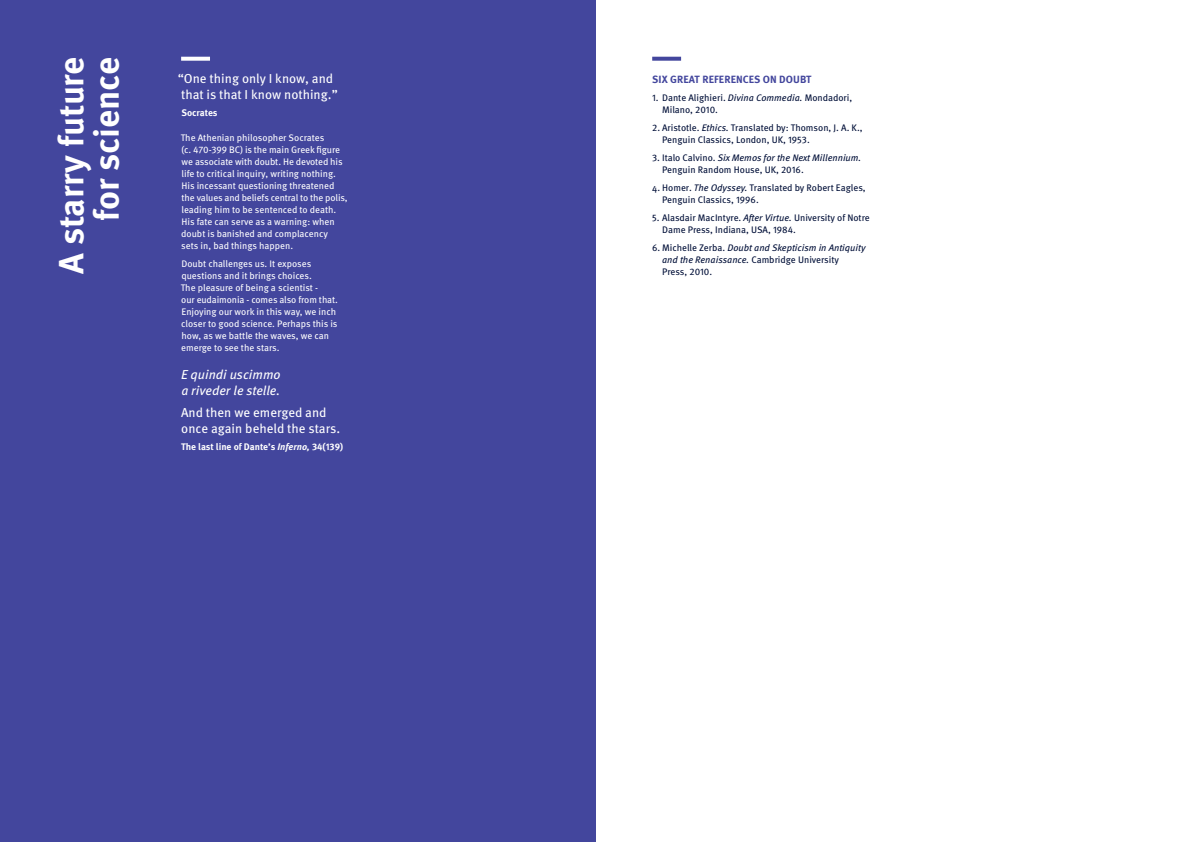
<style>
.page{position:relative;width:1191px;height:842px;background:#fff}
.page>*{position:absolute;margin:0;border:0;box-sizing:border-box;transform-origin:0 0}
.t1{font:700 35px/35.5px "Meta Pro";letter-spacing:-.005em;color:#fff;text-align:right}
.t2{font:13px/16px "Meta Pro";color:#fff}
.t3{font:italic 13px/16px "Meta Pro";color:#fff}
.t4{font:700 10.5px "Meta Pro";letter-spacing:.01em;color:#43469d}
.t5{font:9.5px/12px "Meta Pro";letter-spacing:-.005em;color:#fff}
.t6{font:9.5px/12px "Meta Pro";color:#000f38}
.t7{font:italic 9.5px/12px "Meta Pro";color:#000f38}
.t8{font:700 9.5px "Meta Pro";color:#fff}
.s1{font-style:italic}
.s2{font-style:normal}
</style>
<div class="page">
<div style="left:0;top:0;width:595px;height:842px;background:#43469d"></div>
<svg style="left:181px;top:57px;width:29px;height:4px"></svg>
<svg style="left:652px;top:57px;width:29px;height:4px"></svg>
<h1 class="t1" style="left:51px;top:274px;width:219px;rotate:-90deg">A starry future for science</h1>
<h2 class="t2" style="left:178px;top:69px;width:162px">“One thing only I know, and that is that I know nothing.”</h2>
<p class="t8" style="left:181px;top:106px;width:38px">Socrates</p>
<p class="t5" style="left:181px;top:131px;width:168px">The Athenian philosopher Socrates<br>(c. 470-399 BC) is the main Greek figure we associate with doubt. He devoted his life to critical inquiry, writing nothing.<br>His incessant questioning threatened the values and beliefs central to the polis, leading him to be sentenced to death.<br>His fate can serve as a warning: when doubt is banished and complacency<br>sets in, bad things happen.</p>
<p class="t5" style="left:181px;top:257px;width:159px">Doubt challenges us. It exposes questions and it brings choices.<br>The pleasure of being a scientist -<br>our eudaimonia - comes also from that.<br>Enjoying our work in this way, we inch closer to good science. Perhaps this is how, as we battle the waves, we can emerge to see the stars.</p>
<h2 class="t3" style="left:181px;top:365px;width:101px">E quindi uscimmo a riveder le stelle.</h2>
<h2 class="t2" style="left:181px;top:403px;width:161px">And then we emerged and once again beheld the stars.</h2>
<p class="t8" style="left:181px;top:440px;width:164px">The last line of Dante’s <span class="s1">Inferno,</span> 34(139)</p>
<p class="t4" style="left:652px;top:71px;width:161px">SIX GREAT REFERENCES ON DOUBT</p>
<p class="t6" style="left:662px;top:91px;width:192px;text-indent:-10px">1. Dante Alighieri. <span class="s1">Divina Commedia.</span> Mondadori,<br>Milano, 2010.</p>
<p class="t6" style="left:662px;top:121px;width:202px;text-indent:-10px">2. Aristotle. <span class="s1">Ethics.</span> Translated by: Thomson, J. A. K.,<br>Penguin Classics, London, UK, 1953.</p>
<p class="t6" style="left:662px;top:151px;width:201px;text-indent:-10px">3. Italo Calvino. <span class="s1">Six Memos for the Next Millennium.<br></span>Penguin Random House, UK, 2016.</p>
<p class="t6" style="left:662px;top:181px;width:205px;text-indent:-10px">4. Homer. <span class="s1">The Odyssey.</span> Translated by Robert Eagles,<br>Penguin Classics, 1996.</p>
<p class="t6" style="left:662px;top:211px;width:209px;text-indent:-10px">5. Alasdair MacIntyre. <span class="s1">After Virtue.</span> University of Notre<br>Dame Press, Indiana, USA, 1984.</p>
<p class="t7" style="left:662px;top:241px;width:205px;text-indent:-10px"><span class="s2">6. Michelle Zerba.</span> Doubt and Skepticism in Antiquity and the Renaissance. <span class="s2">Cambridge University<br>Press, 2010.</span></p>
</div>
